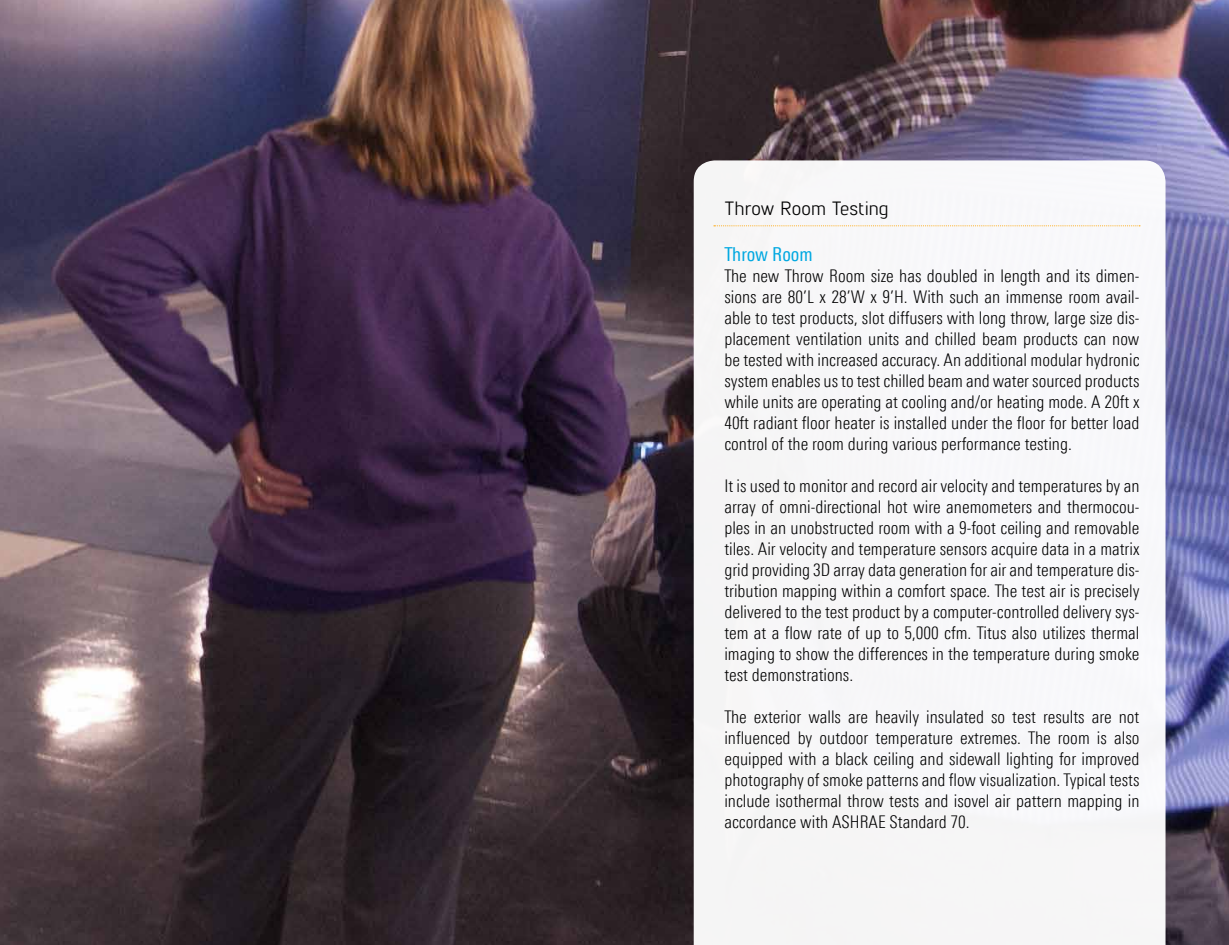
<style>
.page{position:relative;width:1229px;height:945px;background:#fff}
.page>*{position:absolute;margin:0;border:0;box-sizing:border-box;transform-origin:0 0}
.t1{font:19.25px "Lintel";color:#000}
.t2{font:condensed 19.25px "LT Univers";color:#00a8e1}
.t3{font:300 condensed 17.5px/21px "LT Univers";color:#000;text-align:justify}
</style>
<div class="page">
<img style="left:0;top:0;width:1228px;height:945px">
<svg style="left:693px;top:160px;width:472px;height:785px"></svg>
<svg style="left:714px;top:225px;width:426px;height:1px"></svg>
<p class="t1" style="left:724px;top:195px;width:166px">Throw Room Testing</p>
<p class="t2" style="left:724px;top:243px;width:90px">Throw Room</p>
<p class="t3" style="left:724px;top:265px;width:416px">The new Throw Room size has doubled in length and its dimen&shy;sions are 80’L x 28’W x 9’H . With such an immense room avail&shy;able to test products, slot diffusers with long throw, large size dis&shy;placement ventilation units and chilled beam products can now be tested with increased accuracy. An additional modular hydronic system enables us to test chilled beam and water sourced products while units are operating at cooling and/or heating mode. A 20ft x 40ft radiant floor heater is installed under the floor for better load control of the room during various performance testing.</p>
<p class="t3" style="left:724px;top:475px;width:417px">It is used to monitor and record air velocity and temperatures by an array of omni-directional hot wire anemometers and thermocou&shy;ples in an unobstructed room with a 9-foot ceiling and removable tiles. Air velocity and temperature sensors acquire data in a matrix grid providing 3D array data generation for air and temperature dis&shy;tribution mapping within a comfort space. The test air is precisely delivered to the test product by a computer-controlled delivery sys&shy;tem at a flow rate of up to 5,000 cfm. Titus also utilizes thermal imaging to show the differences in the temperature during smoke test demonstrations.</p>
<p class="t3" style="left:724px;top:706px;width:416px">The exterior walls are heavily insulated so test results are not influenced by outdoor temperature extremes. The room is also equipped with a black ceiling and sidewall lighting for improved photography of smoke patterns and flow visualization. Typical tests include isothermal throw tests and isovel air pattern mapping in accordance with ASHRAE</p>
<p class="t3" style="left:889px;top:811px;width:82px">Standard 70.</p>
</div>
